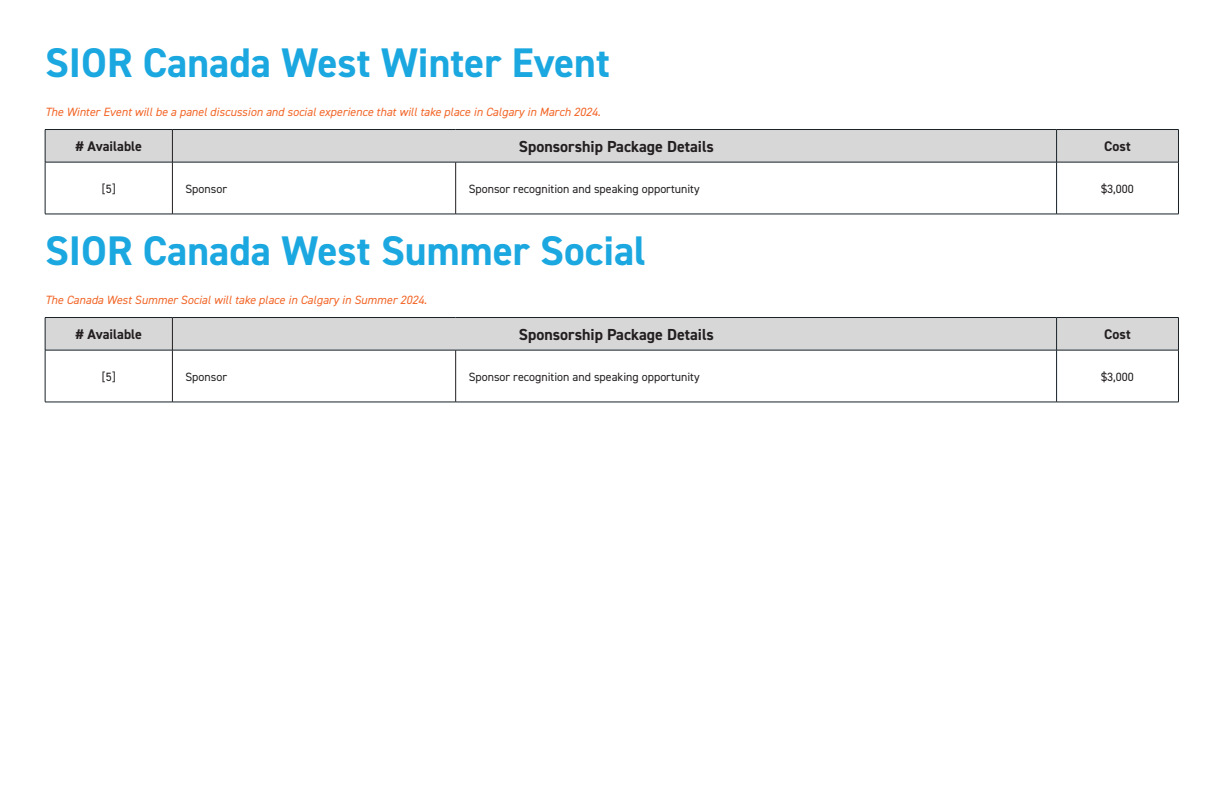
<style>
.page{position:relative;width:1224px;height:792px;background:#fff}
.page>*{position:absolute;margin:0;border:0;box-sizing:border-box;transform-origin:0 0}
.t1{font:700 41.5px "DIN2014";color:#1ba7df}
.t2{font:700 16px "DIN2014";color:#231f20}
.t3{font:700 14px "DIN2014";color:#231f20}
.t4{font:italic 12px "DIN2014";color:#f26628}
.t5{font:12px "DIN2014";color:#231f20}
</style>
<div class="page">
<div style="left:46px;top:130px;width:1132px;height:32px;background:#d8d7d7"></div>
<hr style="left:172px;top:130px;width:1px;height:32px;background:#231f20">
<hr style="left:172px;top:162px;width:1px;height:52px;background:#231f20">
<hr style="left:456px;top:162px;width:1px;height:52px;background:#231f20">
<hr style="left:45px;top:129px;width:127px;height:1px;background:#172127">
<hr style="left:45px;top:130px;width:1px;height:32px;background:#172127">
<hr style="left:172px;top:129px;width:284px;height:1px;background:#172127">
<hr style="left:456px;top:129px;width:601px;height:1px;background:#172127">
<hr style="left:45px;top:162px;width:127px;height:1px;background:#172127">
<hr style="left:45px;top:162px;width:1px;height:52px;background:#172127">
<hr style="left:172px;top:162px;width:284px;height:1px;background:#172127">
<hr style="left:456px;top:162px;width:601px;height:1px;background:#172127">
<hr style="left:1057px;top:162px;width:122px;height:1px;background:#172127">
<hr style="left:45px;top:214px;width:127px;height:1px;background:#172127">
<hr style="left:172px;top:214px;width:284px;height:1px;background:#172127">
<hr style="left:456px;top:214px;width:601px;height:1px;background:#172127">
<hr style="left:1057px;top:214px;width:122px;height:1px;background:#172127">
<hr style="left:1057px;top:129px;width:122px;height:1px;background:#172127">
<hr style="left:1056px;top:130px;width:1px;height:32px;background:#172127">
<hr style="left:1178px;top:130px;width:1px;height:32px;background:#172127">
<hr style="left:1056px;top:162px;width:1px;height:52px;background:#172127">
<hr style="left:1178px;top:162px;width:1px;height:52px;background:#172127">
<div style="left:46px;top:318px;width:1132px;height:32px;background:#d8d7d7"></div>
<hr style="left:172px;top:318px;width:1px;height:32px;background:#231f20">
<hr style="left:172px;top:350px;width:1px;height:52px;background:#231f20">
<hr style="left:456px;top:350px;width:1px;height:52px;background:#231f20">
<hr style="left:45px;top:317px;width:127px;height:1px;background:#172127">
<hr style="left:45px;top:318px;width:1px;height:32px;background:#172127">
<hr style="left:172px;top:317px;width:284px;height:1px;background:#172127">
<hr style="left:456px;top:317px;width:601px;height:1px;background:#172127">
<hr style="left:45px;top:350px;width:127px;height:1px;background:#172127">
<hr style="left:45px;top:350px;width:1px;height:52px;background:#172127">
<hr style="left:172px;top:350px;width:284px;height:1px;background:#172127">
<hr style="left:456px;top:350px;width:601px;height:1px;background:#172127">
<hr style="left:1057px;top:350px;width:122px;height:1px;background:#172127">
<hr style="left:45px;top:402px;width:127px;height:1px;background:#172127">
<hr style="left:172px;top:402px;width:284px;height:1px;background:#172127">
<hr style="left:456px;top:402px;width:601px;height:1px;background:#172127">
<hr style="left:1057px;top:402px;width:122px;height:1px;background:#172127">
<hr style="left:1057px;top:317px;width:122px;height:1px;background:#172127">
<hr style="left:1056px;top:318px;width:1px;height:32px;background:#172127">
<hr style="left:1178px;top:318px;width:1px;height:32px;background:#172127">
<hr style="left:1056px;top:350px;width:1px;height:52px;background:#172127">
<hr style="left:1178px;top:350px;width:1px;height:52px;background:#172127">
<p class="t1" style="left:45px;top:35px;width:566px">SIOR Canada West Winter Event</p>
<p class="t4" style="left:45px;top:104px;width:557px">The Winter Event will be a panel discussion and social experience that will take place in Calgary in March 2024.</p>
<p class="t3" style="left:76px;top:137px;width:68px"># Available</p>
<p class="t2" style="left:519px;top:136px;width:197px">Sponsorship Package Details</p>
<p class="t3" style="left:1104px;top:137px;width:28px">Cost</p>
<p class="t5" style="left:102px;top:181px;width:16px">[5]</p>
<p class="t5" style="left:185px;top:181px;width:43px">Sponsor</p>
<p class="t5" style="left:469px;top:181px;width:232px">Sponsor recognition and speaking opportunity</p>
<p class="t5" style="left:1101px;top:181px;width:34px">$3,000</p>
<p class="t1" style="left:45px;top:223px;width:603px">SIOR Canada West Summer Social</p>
<p class="t4" style="left:45px;top:292px;width:383px">The Canada West Summer Social will take place in Calgary in Summer 2024.</p>
<p class="t3" style="left:76px;top:325px;width:68px"># Available</p>
<p class="t2" style="left:519px;top:324px;width:197px">Sponsorship Package Details</p>
<p class="t3" style="left:1104px;top:325px;width:28px">Cost</p>
<p class="t5" style="left:102px;top:369px;width:16px">[5]</p>
<p class="t5" style="left:185px;top:369px;width:43px">Sponsor</p>
<p class="t5" style="left:469px;top:369px;width:232px">Sponsor recognition and speaking opportunity</p>
<p class="t5" style="left:1101px;top:369px;width:34px">$3,000</p>
</div>
